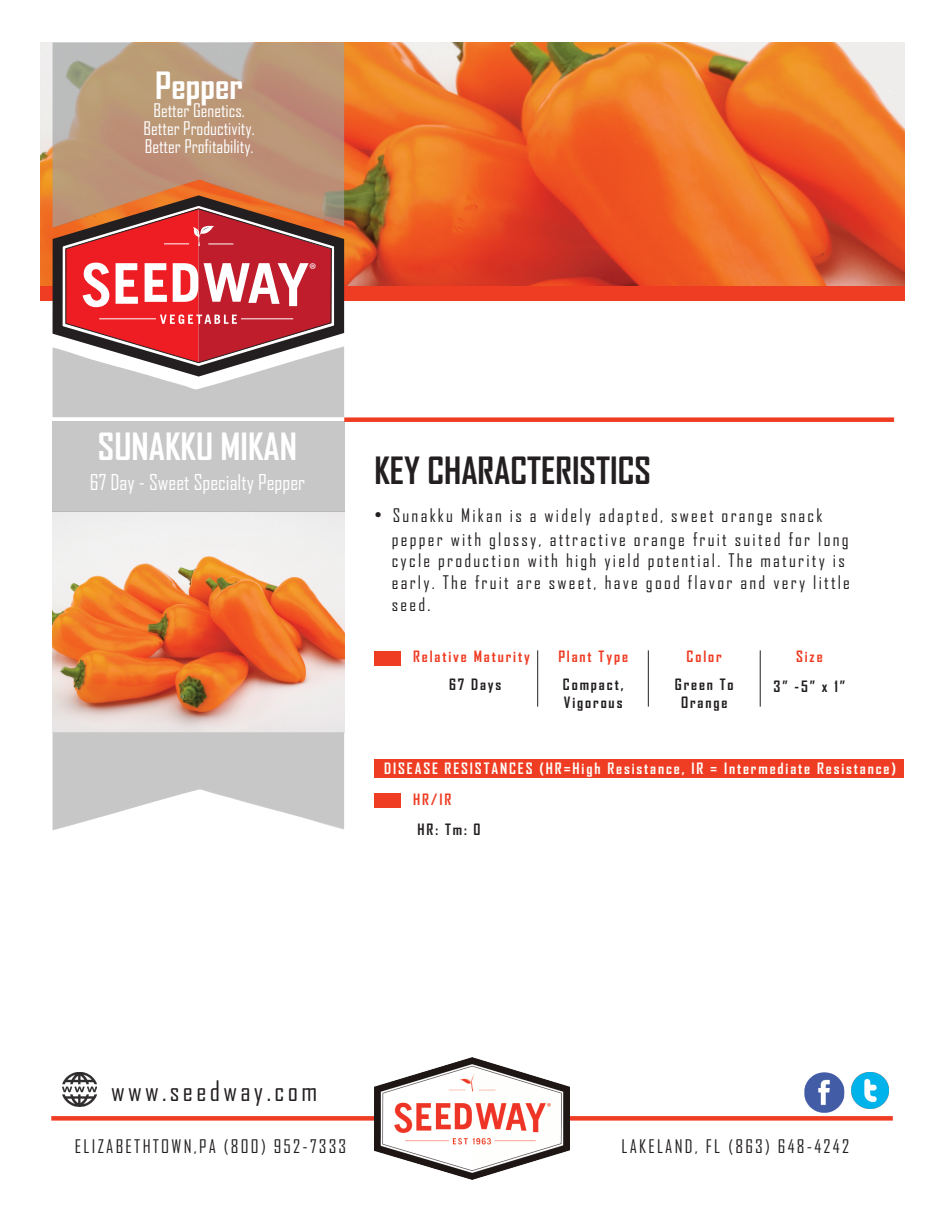
<style>
.page{position:relative;width:945px;height:1215px;background:#fff}
.page>*{position:absolute;margin:0;border:0;box-sizing:border-box;transform-origin:0 0}
.t1{font:700 36px "Agency FB";color:#fff}
.t2{font:700 36px "Agency FB";color:#231f20}
.t3{font:27px "Agency FB";letter-spacing:.125em;color:#231f20}
.t4{font:21px "Agency FB";color:#fff}
.t5{font:18px/21.6px "Agency FB";letter-spacing:.125em;color:#231f20}
.t6{font:18px/18px "Agency FB";color:#fff;text-align:center}
.t7{font:17.1px "Myriad Pro";color:#fff}
.t8{font:700 15px "Agency FB";letter-spacing:.125em;color:#fffefa}
.t9{font:700 15px/18px "Agency FB";letter-spacing:.125em;color:#231f20}
.t10{font:700 15px "Agency FB";letter-spacing:.125em;color:#ef3d24}
.s1{font-family:"Arial";font-size:21px}
</style>
<div class="page">
<img style="left:53px;top:422px;width:291px;height:408px">
<img style="left:40px;top:42px;width:865px;height:244px">
<div style="left:40px;top:286px;width:865px;height:15px;background:#ef3d24"></div>
<div style="left:344px;top:417px;width:550px;height:5px;background:#ef3d24"></div>
<svg style="left:53px;top:228px;width:291px;height:110px;background:#564943"></svg>
<svg style="left:65px;top:228px;width:267px;height:118px;background:#d04a51"></svg>
<img style="left:53px;top:42px;width:291px;height:186px">
<img style="left:53px;top:346px;width:291px;height:71px">
<div style="left:51px;top:1116px;width:842px;height:5px;background:#ef3d24"></div>
<img style="left:374px;top:1058px;width:196px;height:121px">
<img style="left:851px;top:1072px;width:37px;height:37px">
<img style="left:804px;top:1072px;width:41px;height:41px">
<svg style="left:96px;top:1081px;width:1px;height:16px"></svg>
<img style="left:62px;top:1072px;width:34px;height:35px">
<div style="left:374px;top:651px;width:27px;height:15px;background:#ef3d24"></div>
<hr style="left:537px;top:650px;width:1px;height:57px;background:#231f20">
<hr style="left:648px;top:650px;width:1px;height:57px;background:#231f20">
<div style="left:374px;top:760px;width:530px;height:18px;background:#ef3d24"></div>
<div style="left:374px;top:793px;width:27px;height:15px;background:#ef3d24"></div>
<hr style="left:760px;top:650px;width:1px;height:57px;background:#231f20">
<h1 class="t1" style="left:155px;top:66px;width:89px">Pepper</h1>
<p class="t6" style="left:144px;top:102px;width:113px">Better Genetics.<br>Better Productivity.<br>Better Profitability.</p>
<p class="t7" style="left:309px;top:262px;width:9px">®</p>
<h1 class="t1" style="left:98px;top:427px;width:201px">SUNAKKU MIKAN</h1>
<p class="t4" style="left:90px;top:471px;width:217px">67 Day - Sweet Specialty Pepper</p>
<h1 class="t2" style="left:374px;top:451px;width:278px">KEY CHARACTERISTICS</h1>
<p class="t5" style="left:392px;top:504px;width:458px;line-height:23.7px;text-indent:-17px"><span class="s1">•</span> Sunakku Mikan is a widely adapted, sweet orange snack pepper with glossy, attractive orange fruit suited for long</p>
<p class="t5" style="left:392px;top:550px;width:460px">cycle production with high yield potential. The maturity is early. The fruit are sweet, have good flavor and very little seed.</p>
<p class="t10" style="left:413px;top:648px;width:118px">Relative Maturity</p>
<p class="t10" style="left:558px;top:648px;width:71px">Plant Type</p>
<p class="t10" style="left:687px;top:648px;width:37px">Color</p>
<p class="t9" style="left:449px;top:676px;width:54px">67 Days</p>
<p class="t9" style="left:563px;top:676px;width:62px">Compact,<br>Vigorous</p>
<p class="t9" style="left:675px;top:676px;width:60px;text-align:center">Green To<br>Orange</p>
<p class="t10" style="left:796px;top:648px;width:28px">Size</p>
<p class="t9" style="left:774px;top:678px;width:73px">3” -5” x 1”</p>
<p class="t8" style="left:384px;top:760px;width:513px">DISEASE RESISTANCES (HR=High Resistance, IR = Intermediate Resistance)</p>
<p class="t10" style="left:413px;top:791px;width:40px">HR/IR</p>
<p class="t9" style="left:418px;top:821px;width:64px">HR: Tm: 0</p>
<h2 class="t3" style="left:111px;top:1076px;width:208px">www.seedway.com</h2>
<p class="t5" style="left:75px;top:1136px;width:273px">ELIZABETHTOWN,PA (800) 952-7333</p>
<p class="t5" style="left:621px;top:1136px;width:229px">LAKELAND, FL (863) 648-4242</p>
</div>
